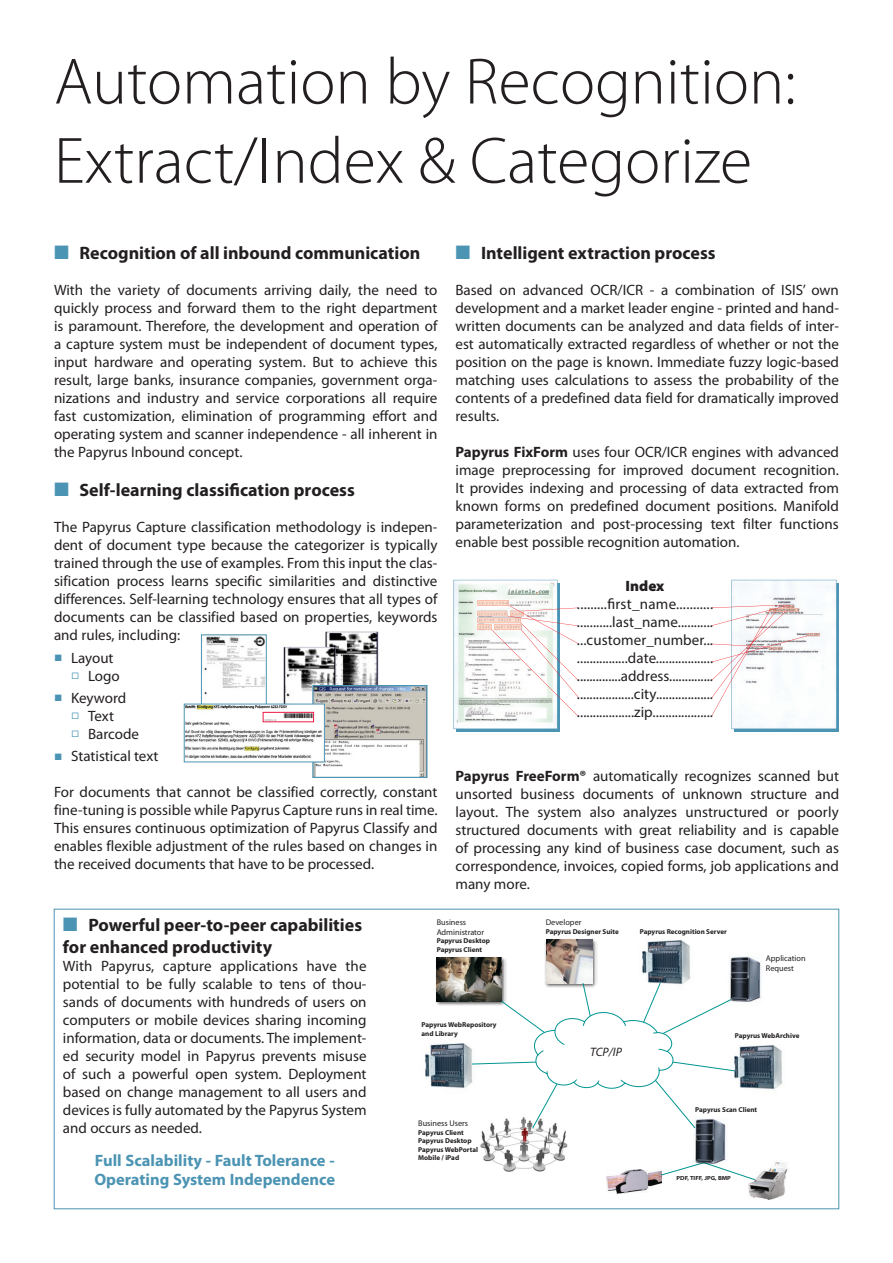
<style>
.page{position:relative;width:893px;height:1263px;background:#fff}
.page>*{position:absolute;margin:0;border:0;box-sizing:border-box;transform-origin:0 0}
.t1{font:300 66px/79.2px "Myriad Pro";color:#231f20}
.t2{font:700 18px/21.6px "Myriad Pro";color:#231f20}
.t3{font:700 16.5px/19.8px "Myriad Pro";color:#4c94b3}
.t4{font:15px/18px "Myriad Pro";color:#231f20;text-align:justify}
.t5{font:900 15px "Myriad Pro";color:#231f20}
.t6{font:italic 12.3px "Myriad Pro";color:#231f20}
.t7{font:8.25px/9.9px "Myriad Pro";color:#231f20}
.t8{font:700 7.05px/8.6px "Myriad Pro";color:#231f20}
.t9{font:700 semi-expanded 5.85px "Myriad Pro";color:#231f20}
.s1{font-family:"European Pi Three";color:#4c94b3}
.s2{font-weight:700}
</style>
<div class="page">
<div style="left:734px;top:583px;width:105px;height:148px;background:#4c94b3"></div>
<svg style="left:453px;top:580px;width:126px;height:149px"></svg>
<svg style="left:711px;top:580px;width:126px;height:149px"></svg>
<img style="left:748px;top:1162px;width:40px;height:37px">
<img style="left:606px;top:1169px;width:55px;height:24px">
<img style="left:480px;top:1129px;width:88px;height:43px">
<img style="left:736px;top:1045px;width:47px;height:45px">
<img style="left:642px;top:940px;width:49px;height:42px">
<img style="left:425px;top:1043px;width:46px;height:45px">
<img style="left:436px;top:957px;width:71px;height:49px">
<img style="left:437px;top:958px;width:65px;height:43px">
<img style="left:545px;top:939px;width:52px;height:43px">
<img style="left:546px;top:940px;width:46px;height:42px">
<svg style="left:471px;top:982px;width:265px;height:147px"></svg>
<svg style="left:660px;top:1162px;width:96px;height:19px"></svg>
<img style="left:691px;top:1115px;width:36px;height:52px">
<img style="left:726px;top:956px;width:35px;height:49px">
<img style="left:203px;top:636px;width:62px;height:68px">
<div style="left:201px;top:634px;width:66px;height:94px;border:1px solid #4c94b3"></div>
<img style="left:284px;top:631px;width:95px;height:73px">
<img style="left:314px;top:687px;width:111px;height:89px">
<div style="left:312px;top:685px;width:115px;height:93px;border:1px solid #4c94b3"></div>
<img style="left:186px;top:706px;width:137px;height:54px">
<div style="left:184px;top:704px;width:141px;height:58px;border:1px solid #4c94b3"></div>
<img style="left:265px;top:714px;width:47px;height:6px">
<div style="left:263px;top:712px;width:51px;height:10px;border:1px solid #ed1845"></div>
<h1 class="t1" style="left:54px;top:43px;width:743px">Automation by Recognition:<br>Extract/Index &amp; Categorize</h1>
<p class="t2" style="left:80px;top:242px;width:342px">Recognition of all inbound communication</p>
<p class="t4" style="left:54px;top:281px;width:385px">With the variety of documents arriving daily, the need to quickly process and forward them to the right department is paramount. Therefore, the development and operation of a capture system must be independent of document types, input hardware and operating system. But to achieve this result, large banks, insurance companies, government orga&shy;nizations and industry and service corporations all require fast customization, elimination of programming effort and operating system and scanner independence - all inherent in the Papyrus Inbound concept.</p>
<p class="t2" style="left:80px;top:480px;width:277px">Self-learning classification process</p>
<p class="t4" style="left:54px;top:519px;width:385px">The Papyrus Capture classification methodology is indepen&shy;dent of document type because the categorizer is typically trained through the use of examples. From this input the clas&shy;sification process learns specific similarities and distinctive differences. Self-learning technology ensures that all types of documents can be classified based on properties, keywords and rules, including:</p>
<p class="t4" style="left:71px;top:649px;width:50px">Layout<br><span class="s1">8</span> Logo</p>
<p class="t4" style="left:71px;top:689px;width:69px;text-align:left">Keyword<br><span class="s1">8</span> Text<br><span class="s1">8</span> Barcode</p>
<p class="t4" style="left:71px;top:747px;width:89px">Statistical text</p>
<p class="t4" style="left:54px;top:783px;width:385px">For documents that cannot be classified correctly, constant fine-tuning is possible while Papyrus Capture runs in real time.<br>This ensures continuous optimization of Papyrus Classify and enables flexible adjustment of the rules based on changes in the received documents that have to be processed.</p>
<p class="t2" style="left:481px;top:242px;width:236px">Intelligent extraction process</p>
<p class="t4" style="left:455px;top:281px;width:385px">Based on advanced OCR/ICR - a combination of ISIS’ own development and a market leader engine - printed and hand&shy;written documents can be analyzed and data fields of inter&shy;est automatically extracted regardless of whether or not the position on the page is known. Immediate fuzzy logic-based matching uses calculations to assess the probability of the contents of a predefined data field for dramatically improved results.</p>
<p class="t4" style="left:455px;top:443px;width:385px"><span class="s2">Papyrus FixForm</span> uses four OCR/ICR engines with advanced image preprocessing for improved document recognition.<br>It provides indexing and processing of data extracted from known forms on predefined document positions. Manifold parameterization and post-processing text filter functions enable best possible recognition automation.</p>
<p class="t5" style="left:626px;top:577px;width:40px">Index</p>
<p class="t4" style="left:577px;top:594px;width:138px">.........first_name........... ...........last_name........... ...customer_number... ................date.................. ..............address.............. ..................city.................. ..................zip...................</p>
<p class="t4" style="left:455px;top:767px;width:385px"><span class="s2">Papyrus FreeForm®</span> automatically recognizes scanned but unsorted business documents of unknown structure and layout. The system also analyzes unstructured or poorly structured documents with great reliability and is capable of processing any kind of business case document, such as correspondence, invoices, copied forms, job applications and many more.</p>
<p class="t2" style="left:63px;top:915px;width:301px;text-indent:26px">Powerful peer-to-peer capabilities for enhanced productivity</p>
<p class="t4" style="left:63px;top:957px;width:305px">With Papyrus, capture applications have the potential to be fully scalable to tens of thou&shy;sands of documents with hundreds of users on computers or mobile devices sharing incoming information, data or documents. The implement&shy;ed security model in Papyrus prevents misuse of such a powerful open system. Deployment based on change management to all users and devices is fully automated by the Papyrus System and occurs as needed.</p>
<p class="t3" style="left:94px;top:1150px;width:242px">Full Scalability - Fault Tolerance -<br>Operating System Independence</p>
<p class="t7" style="left:437px;top:917px;width:49px">Business<br>Administrator</p>
<p class="t8" style="left:437px;top:937px;width:55px">Papyrus Desktop<br>Papyrus Client</p>
<p class="t8" style="left:421px;top:1020px;width:77px">Papyrus WebRepository and Library</p>
<p class="t7" style="left:418px;top:1119px;width:51px">Business Users</p>
<p class="t8" style="left:418px;top:1128px;width:61px">Papyrus Client<br>Papyrus Desktop<br>Papyrus WebPortal<br>Mobile / iPad</p>
<p class="t7" style="left:546px;top:917px;width:37px">Developer</p>
<p class="t8" style="left:546px;top:927px;width:74px">Papyrus Designer Suite</p>
<p class="t8" style="left:640px;top:927px;width:89px">Papyrus Recognition Server</p>
<p class="t7" style="left:766px;top:954px;width:41px">Application<br>Request</p>
<p class="t6" style="left:590px;top:1044px;width:33px">TCP/IP</p>
<p class="t8" style="left:735px;top:1031px;width:66px">Papyrus WebArchive</p>
<p class="t8" style="left:695px;top:1106px;width:63px">Papyrus Scan Client</p>
<p class="t9" style="left:676px;top:1174px;width:56px">PDF, TIFF, JPG, BMP</p>
</div>
